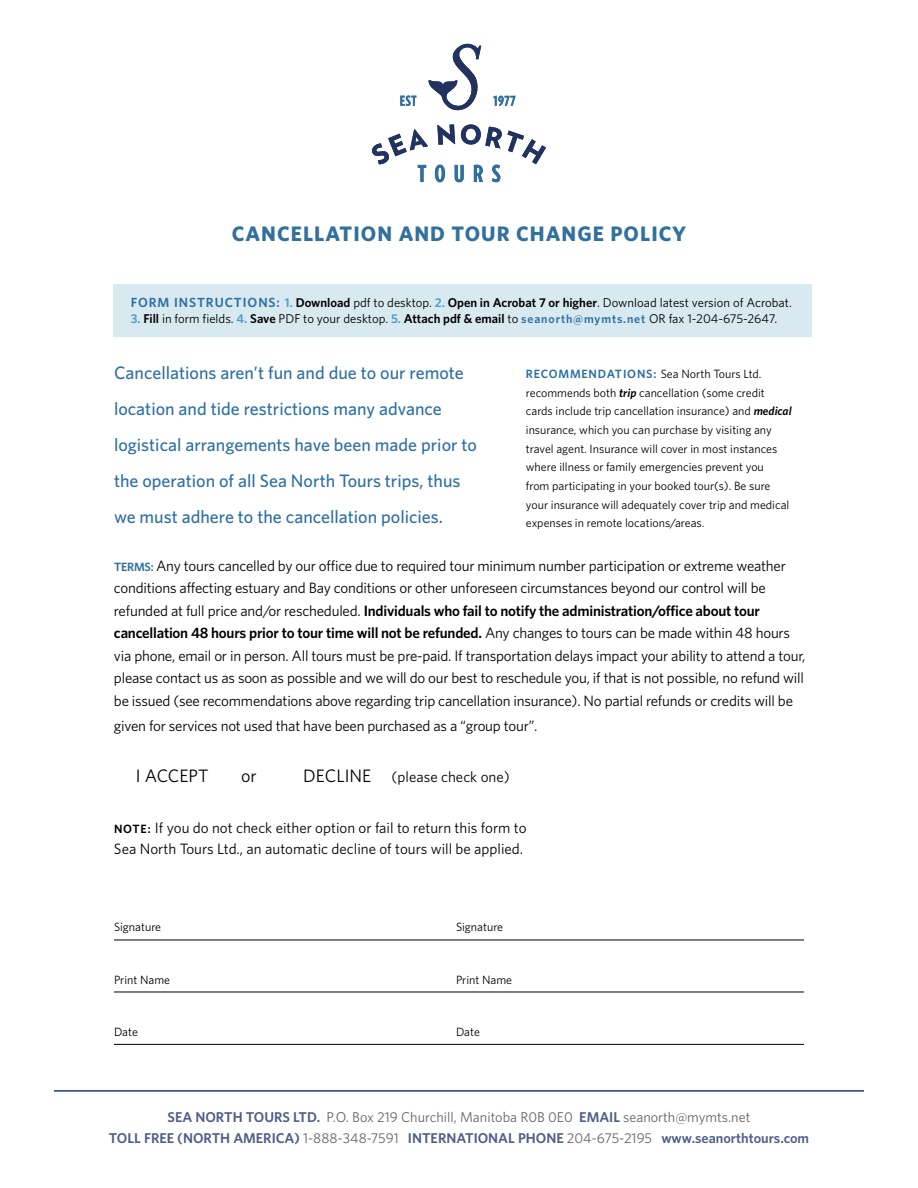
<style>
.page{position:relative;width:918px;height:1188px;background:#fff}
.page>*{position:absolute;margin:0;border:0;box-sizing:border-box;transform-origin:0 0}
.t1{font:700 21px "Whitney";letter-spacing:.05em;color:#32709d}
.t2{font:500 18px/36px "Whitney";color:#2e6fa4}
.t3{font:18px "Whitney";color:#000}
.t4{font:15px/22.5px "Whitney";letter-spacing:-.015em;color:#000}
.t5{font:600 14.25px "Whitney";color:#505e88}
.t6{font:14.25px "Whitney";color:#636466}
.t7{font:12.75px "Whitney";color:#000}
.t8{font:12px/18.6px "Whitney";color:#000}
.s1{font-weight:600;font-size:13.2px;color:#2e6fa4}
.s2{font-weight:600;color:#4c9dc8}
.s3{font-weight:600}
.s4{font-weight:600;font-size:12px;color:#2e6fa4}
.s5{font-weight:600;color:#2e6fa4}
.s6{font-weight:600;font-style:italic}
.s7{font-size:18px}
.s8{font-weight:600;font-size:12px}
.s9{font-weight:600;color:#505e88}
.s10{font-weight:400;color:#636466}
</style>
<div class="page">
<svg style="left:428px;top:43px;width:53px;height:67px"></svg>
<svg style="left:400px;top:96px;width:16px;height:10px"></svg>
<svg style="left:493px;top:96px;width:23px;height:10px"></svg>
<svg style="left:372px;top:124px;width:174px;height:58px"></svg>
<hr style="left:114px;top:992px;width:690px;height:1px;background:#000">
<hr style="left:114px;top:940px;width:690px;height:1px;background:#000">
<hr style="left:114px;top:1044px;width:690px;height:1px;background:#000">
<hr style="left:54px;top:1090px;width:810px;height:2px;background:#1b3e71">
<div style="left:113px;top:284px;width:699px;height:53px;background:#d8e9f0"></div>
<h1 class="t1" style="left:232px;top:221px;width:456px">CANCELLATION AND TOUR CHANGE POLICY</h1>
<p class="t7" style="left:131px;top:295px;width:663px"><span class="s1">FORM INSTRUCTIONS:</span> <span class="s2">1.</span> <span class="s3">Download</span> pdf to desktop. <span class="s2">2.</span> <span class="s3">Open in Acrobat 7 or higher</span>. Download latest version of Acrobat.</p>
<p class="t7" style="left:131px;top:311px;width:648px"><span class="s2">3.</span> <span class="s3">Fill</span> in form fields. <span class="s2">4.</span> <span class="s3">Save</span> PDF to your desktop. <span class="s2">5.</span> <span class="s3">Attach pdf &amp; email</span> to <span class="s4">seanorth@mymts.net</span> OR fax 1-204-675-2647.</p>
<p class="t2" style="left:114px;top:355px;width:365px">Cancellations aren’t fun and due to our remote location and tide restrictions many advance logistical arrangements have been made prior to the operation of all Sea North Tours trips, thus we must adhere to the cancellation policies.</p>
<p class="t8" style="left:526px;top:365px;width:267px"><span class="s5">RECOMMENDATIONS:</span> Sea North Tours Ltd. recommends both <span class="s6">trip</span> cancellation (some credit cards include trip cancellation insurance) and <span class="s6">medical </span>insurance, which you can purchase by visiting any travel agent. Insurance will cover in most instances where illness or family emergencies prevent you<br>from participating in your booked tour(s). Be sure your insurance will adequately cover trip and medical expenses in remote locations/areas.</p>
<p class="t4" style="left:114px;top:554px;width:693px"><span class="s4">TERMS:</span> Any tours cancelled by our office due to required tour minimum number participation or extreme weather conditions affecting estuary and Bay conditions or other unforeseen circumstances beyond our control will be refunded at full price and/or rescheduled. <span class="s3">Individuals who fail to notify the administration/office about tour cancellation 48 hours prior to tour time will not be refunded.</span> Any changes to tours can be made within 48 hours via phone, email or in person. All tours must be pre-paid. If transportation delays impact your ability to attend a tour, please contact us as soon as possible and we will do our best to reschedule you, if that is not possible, no refund will be issued (see recommendations above regarding trip cancellation insurance). No partial refunds or credits will be</p>
<p class="t4" style="left:114px;top:715px;width:425px">given for services not used that have been purchased as a “group tour”.</p>
<p class="t3" style="left:136px;top:766px;width:74px">I ACCEPT</p>
<p class="t3" style="left:241px;top:766px;width:17px">or</p>
<p class="t4" style="left:303px;top:766px;width:208px"><span class="s7">DECLINE</span> (please check one)</p>
<p class="t4" style="left:114px;top:817px;width:414px;line-height:21px"><span class="s8">NOTE:</span> If you do not check either option or fail to return this form to<br>Sea North Tours Ltd., an automatic decline of tours will be applied.</p>
<p class="t8" style="left:114px;top:917px;width:49px">Signature</p>
<p class="t8" style="left:456px;top:917px;width:49px">Signature</p>
<p class="t8" style="left:114px;top:970px;width:58px">Print Name</p>
<p class="t8" style="left:456px;top:970px;width:58px">Print Name</p>
<p class="t8" style="left:114px;top:1022px;width:25px">Date</p>
<p class="t8" style="left:456px;top:1022px;width:25px">Date</p>
<p class="t6" style="left:168px;top:1108px;width:584px"><span class="s9">SEA NORTH TOURS LTD.</span> P.O. Box 219 Churchill, Manitoba R0B 0E0 <span class="s9">EMAIL</span> seanorth@mymts.net</p>
<p class="t5" style="left:109px;top:1129px;width:702px">TOLL FREE (NORTH AMERICA) <span class="s10">1-888-348-7591</span> INTERNATIONAL PHONE <span class="s10">204-675-2195</span> www.seanorthtours.com</p>
</div>
